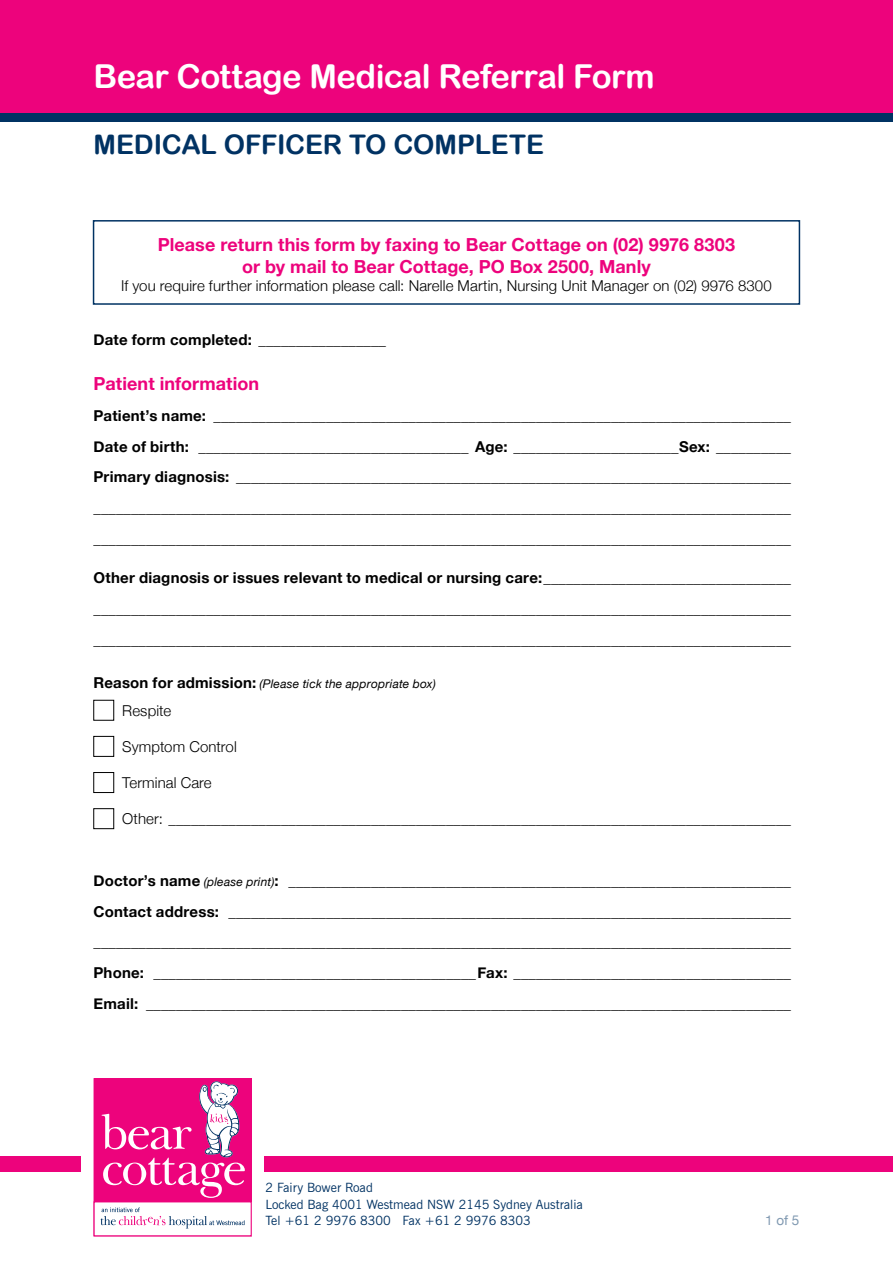
<style>
.page{position:relative;width:893px;height:1263px;background:#fff}
.page>*{position:absolute;margin:0;border:0;box-sizing:border-box;transform-origin:0 0}
.t1{font:33px "Arial Rounded MT Bold";letter-spacing:-.02em;color:#fff}
.t2{font:27px "Arial Rounded MT Bold";letter-spacing:-.01em;color:#003263}
.t3{font:700 18px/21.6px "Helvetica Neue";letter-spacing:.005em;color:#ed037c;text-align:center}
.t4{font:700 15px/30.8px "Helvetica Neue";letter-spacing:.015em;color:#000;text-align:justify}
.t5{font:300 15px "Helvetica Neue";letter-spacing:.005em;color:#000}
.t6{font:13.5px "Helvetica Neue";color:#8099b1}
.t7{font:12.75px/16.5px "News Gothic BT";color:#003263}
.t8{font:italic 12px "Helvetica Neue";letter-spacing:.015em;color:#000}
.s1{font-weight:700;font-style:normal;font-size:15px}
.s2{font-weight:400;font-style:italic;font-size:12px}
</style>
<div class="page">
<div style="left:0;top:1156px;width:893px;height:15px;background:#ed037c"></div>
<div style="left:0;top:112px;width:893px;height:9px;background:#003263"></div>
<div style="left:0;top:0;width:893px;height:112px;background:#ed037c"></div>
<div style="left:81px;top:1066px;width:183px;height:183px;background:#fff"></div>
<div style="left:94px;top:1079px;width:157px;height:157px;background:#ed037c"></div>
<div style="left:94px;top:1078px;width:158px;height:158px;border:1px solid #ed037c"></div>
<div style="left:94px;top:1202px;width:157px;height:34px;background:#fff"></div>
<div style="left:94px;top:1201px;width:158px;height:35px;border:1px solid #ed037c"></div>
<svg style="left:101px;top:1207px;width:144px;height:21px"></svg>
<svg style="left:102px;top:1081px;width:143px;height:117px"></svg>
<div style="left:94px;top:772px;width:20px;height:21px;border:1px solid #000"></div>
<div style="left:94px;top:808px;width:20px;height:21px;border:1px solid #000"></div>
<div style="left:93px;top:220px;width:707px;height:85px;border:2px solid #003263"></div>
<h1 class="t1" style="left:94px;top:57px;width:563px">Bear Cottage Medical Referral Form</h1>
<h2 class="t2" style="left:94px;top:128px;width:452px">MEDICAL OFFICER TO COMPLETE</h2>
<p class="t3" style="left:158px;top:235px;width:579px">Please return this form by faxing to Bear Cottage on (02) 9976 8303 or by mail to Bear Cottage, PO Box 2500, Manly</p>
<p class="t5" style="left:121px;top:274px;width:652px">If you require further information please call: Narelle Martin, Nursing Unit Manager on (02) 9976 8300</p>
<p class="t4" style="left:94px;top:324px;width:294px">Date form completed: _________________</p>
<p class="t3" style="left:94px;top:373px;width:167px">Patient information</p>
<p class="t4" style="left:94px;top:401px;width:699px">Patient’s name: _____________________________________________________________________________ Date of birth: ____________________________________ Age: ______________________Sex: __________ Primary diagnosis: __________________________________________________________________________ _____________________________________________________________________________________________ _____________________________________________________________________________________________</p>
<p class="t4" style="left:94px;top:563px;width:699px">Other diagnosis or issues relevant to medical or nursing care:_________________________________ _____________________________________________________________________________________________ _____________________________________________________________________________________________</p>
<p class="t8" style="left:94px;top:675px;width:344px"><span class="s1">Reason for admission:</span> (Please tick the appropriate box)</p>
<p class="t5" style="left:122px;top:698px;width:51px">Respite</p>
<p class="t5" style="left:122px;top:735px;width:116px">Symptom Control</p>
<p class="t5" style="left:122px;top:771px;width:91px">Terminal Care</p>
<p class="t5" style="left:122px;top:807px;width:670px">Other: ___________________________________________________________________________________</p>
<p class="t4" style="left:94px;top:865px;width:699px">Doctor’s name <span class="s2">(please print)</span>: ___________________________________________________________________ Contact address: ___________________________________________________________________________ _____________________________________________________________________________________________ Phone: ___________________________________________Fax: _____________________________________ Email: ______________________________________________________________________________________</p>
<p class="t7" style="left:266px;top:1179px;width:319px">2 Fairy Bower Road<br>Locked Bag 4001 Westmead NSW 2145 Sydney Australia<br>Tel +61 2 9976 8300 Fax +61 2 9976 8303</p>
<p class="t6" style="left:765px;top:1211px;width:36px">1 of 5</p>
</div>
